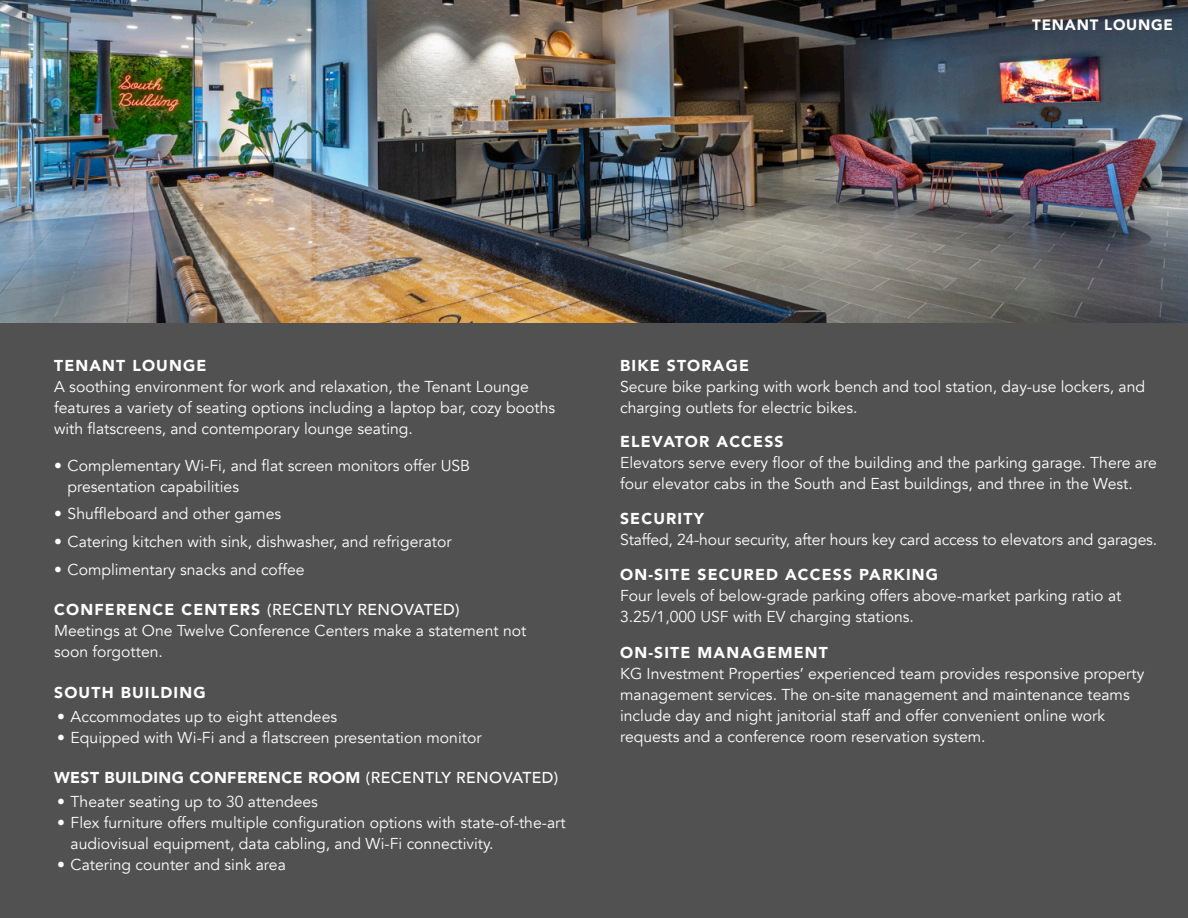
<style>
.page{position:relative;width:1188px;height:918px;background:#525152}
.page>*{position:absolute;margin:0;border:0;box-sizing:border-box;transform-origin:0 0}
.Body_Copy{font:15.75px/21px "Avenir";color:#fff}
.Subtitle{font:900 15.75px "Avenir";letter-spacing:.075em;color:#fff}
.Subtitle-2{font:900 15.75px "Avenir";letter-spacing:.025em;color:#fff}
.Subtitle-3{font:500 15.75px "Avenir";letter-spacing:.025em;color:#fff}
.t1{font:900 15px "Avenir";letter-spacing:.05em;color:#fff}
.s1{font-weight:900}
.s2{font-weight:500}
</style>
<div class="page">
<img style="left:0;top:0;width:1188px;height:323px">
<p class="t1" style="left:1032px;top:12px;width:142px">TENANT LOUNGE</p>
<p class="Subtitle" style="left:54px;top:352px;width:154px">TENANT LOUNGE</p>
<p class="Body_Copy" style="left:54px;top:376px;width:503px">A soothing environment for work and relaxation, the Tenant Lounge features a variety of seating options including a laptop bar, cozy booths with flatscreens, and contemporary lounge seating.</p>
<p class="Body_Copy" style="left:68px;top:455px;width:404px;text-indent:-14px">• Complementary Wi-Fi, and flat screen monitors offer USB presentation capabilities</p>
<p class="Body_Copy" style="left:54px;top:504px;width:229px">• Shuffleboard and other games</p>
<p class="Body_Copy" style="left:54px;top:531px;width:399px">• Catering kitchen with sink, dishwasher, and refrigerator</p>
<p class="Body_Copy" style="left:54px;top:559px;width:252px">• Complimentary snacks and coffee</p>
<p class="Subtitle-3" style="left:54px;top:596px;width:407px"><span class="s1">CONFERENCE CENTERS</span> (RECENTLY RENOVATED)</p>
<p class="Body_Copy" style="left:54px;top:621px;width:474px">Meetings at One Twelve Conference Centers make a statement not soon forgotten.</p>
<p class="Subtitle" style="left:54px;top:679px;width:153px">SOUTH BUILDING</p>
<p class="Body_Copy" style="left:57px;top:706px;width:282px">• Accommodates up to eight attendees</p>
<p class="Body_Copy" style="left:57px;top:727px;width:426px">• Equipped with Wi-Fi and a flatscreen presentation monitor</p>
<p class="Subtitle-2" style="left:54px;top:764px;width:506px">WEST BUILDING CONFERENCE ROOM <span class="s2">(RECENTLY RENOVATED)</span></p>
<p class="Body_Copy" style="left:57px;top:792px;width:262px">• Theater seating up to 30 attendees</p>
<p class="Body_Copy" style="left:71px;top:813px;width:497px;text-indent:-14px">• Flex furniture offers multiple configuration options with state-of-the-art audiovisual equipment, data cabling, and Wi-Fi connectivity.</p>
<p class="Body_Copy" style="left:57px;top:855px;width:230px">• Catering counter and sink area</p>
<p class="Subtitle" style="left:620px;top:352px;width:131px">BIKE STORAGE</p>
<p class="Body_Copy" style="left:620px;top:376px;width:527px">Secure bike parking with work bench and tool station, day-use lockers, and charging outlets for electric bikes.</p>
<p class="Subtitle" style="left:620px;top:428px;width:165px">ELEVATOR ACCESS</p>
<p class="Body_Copy" style="left:620px;top:453px;width:538px">Elevators serve every floor of the building and the parking garage. There are four elevator cabs in the South and East buildings, and three in the West.</p>
<p class="Subtitle" style="left:620px;top:505px;width:85px">SECURITY</p>
<p class="Body_Copy" style="left:620px;top:530px;width:539px">Staffed, 24-hour security, after hours key card access to elevators and garages.</p>
<p class="Subtitle" style="left:620px;top:561px;width:320px">ON-SITE SECURED ACCESS PARKING</p>
<p class="Body_Copy" style="left:620px;top:586px;width:503px">Four levels of below-grade parking offers above-market parking ratio at<br>3.25/1,000 USF with EV charging stations.</p>
<p class="Subtitle" style="left:620px;top:639px;width:209px">ON-SITE MANAGEMENT</p>
<p class="Body_Copy" style="left:620px;top:663px;width:526px">KG Investment Properties’ experienced team provides responsive property management services. The on-site management and maintenance teams include day and night janitorial staff and offer convenient online work requests and a conference room reservation system.</p>
</div>
